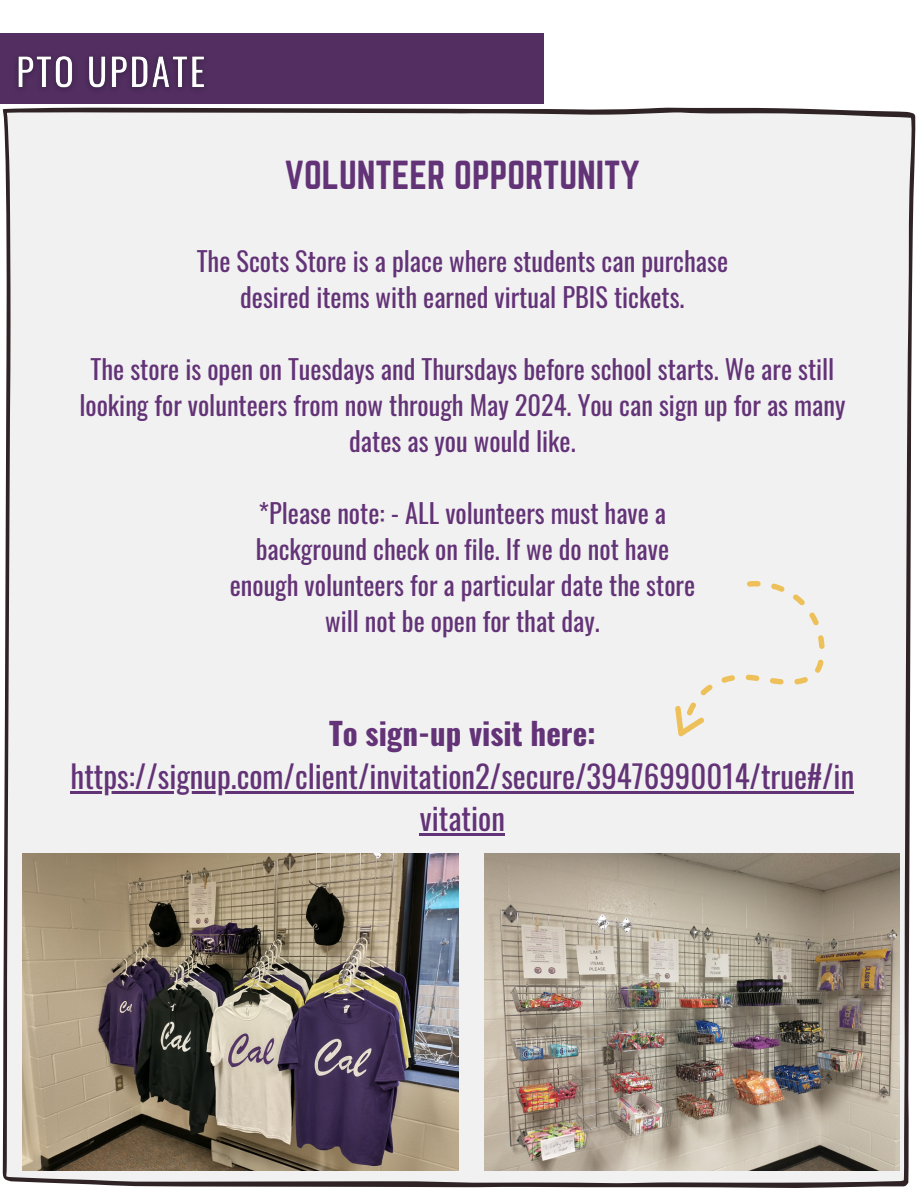
<style>
.page{position:relative;width:918px;height:1188px;background:#fff}
.page>*{position:absolute;margin:0;border:0;box-sizing:border-box;transform-origin:0 0}
.t1{font:35.4px "Norwester";color:#633377}
.t2{font:30.9px/42.8px "Oswald";color:#633377;text-align:center}
.t3{font:700 30.9px "Oswald";color:#633377}
.t4{font:26.4px/36px "Oswald";color:#633377;text-align:center}
</style>
<div class="page">
<div style="left:0;top:33px;width:543px;height:70px;background:#522e61"></div>
<img style="left:17px;top:56px;width:187px;height:33px">
<div style="left:3px;top:108px;width:913px;height:1080px;background:#f1f1f1"></div>
<hr style="left:71px;top:791px;width:783px;height:2px;background:#633377">
<hr style="left:420px;top:834px;width:85px;height:2px;background:#633377">
<div style="left:675px;top:581px;width:150px;height:155px;background:#f1f1f1"></div>
<img style="left:22px;top:854px;width:437px;height:316px">
<img style="left:484px;top:854px;width:416px;height:316px">
<h1 class="t1" style="left:285px;top:154px;width:357px">VOLUNTEER OPPORTUNITY</h1>
<p class="t4" style="left:197px;top:242px;width:533px">The Scots Store is a place where students can purchase desired items with earned virtual PBIS tickets.</p>
<p class="t4" style="left:79px;top:350px;width:767px">The store is open on Tuesdays and Thursdays before school starts. We are still looking for volunteers from now through May 2024. You can sign up for as many dates as you would like.</p>
<p class="t4" style="left:230px;top:494px;width:467px">*Please note: - ALL volunteers must have a background check on file. If we do not have enough volunteers for a particular date the store will not be open for that day.</p>
<p class="t3" style="left:329px;top:709px;width:268px">To sign-up visit here:</p>
<p class="t2" style="left:71px;top:753px;width:785px">https://signup.com/client/invitation2/secure/39476990014/true#/in vitation</p>
</div>
